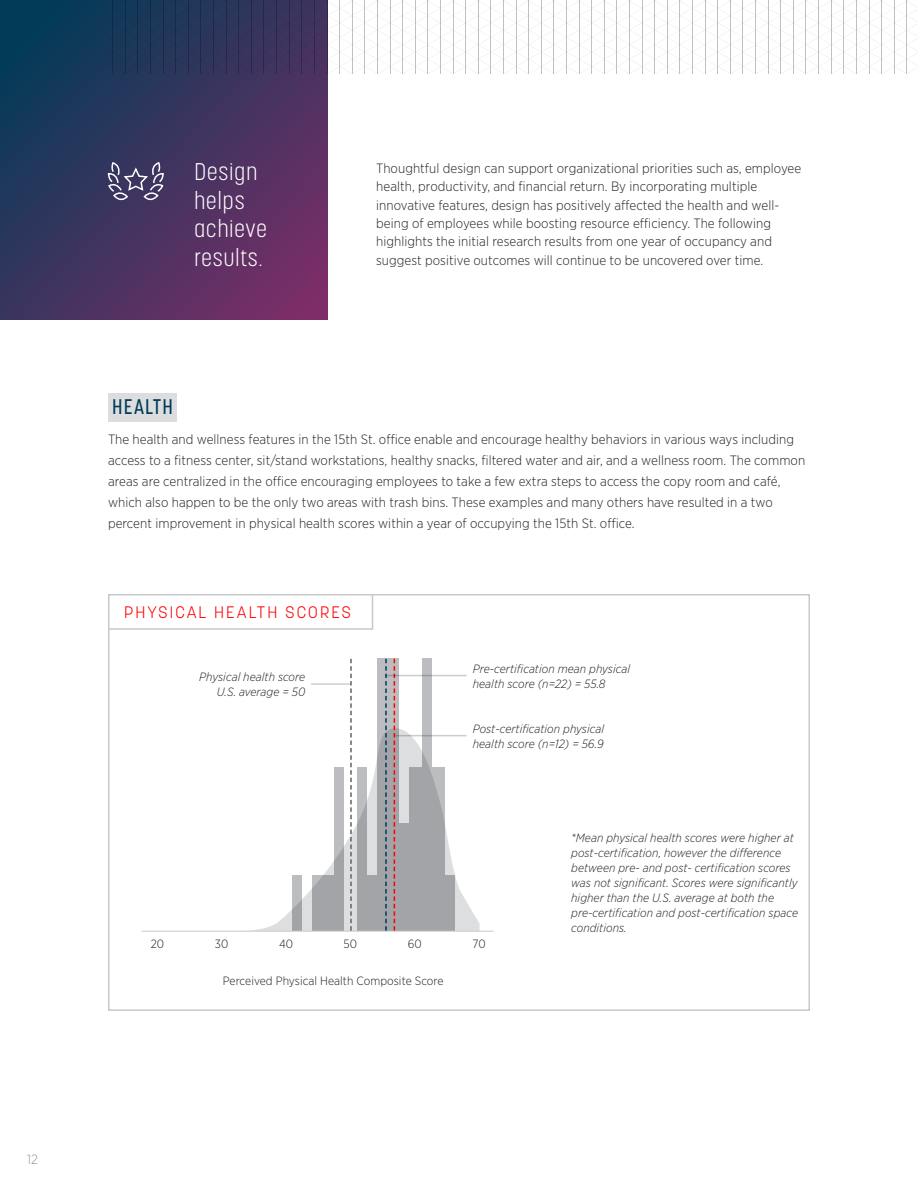
<style>
.page{position:relative;width:918px;height:1188px;background:#fff}
.page>*{position:absolute;margin:0;border:0;box-sizing:border-box;transform-origin:0 0}
.B_Head___Korolev_Med{font:300 24px/28.5px "Korolev Condensed";letter-spacing:.045em;color:#fff}
.C_Head_blue_highligh{font:500 21px "Korolev Condensed";letter-spacing:.055em;color:#003b57}
.graph_title{font:300 16.5px "Korolev";letter-spacing:.125em;color:#f00}
.Body___Gotham_Narrow{font:300 13.5px/18.3px "Gotham Narrow";letter-spacing:.005em;color:#231f20}
.t1{font:300 13.5px "Gotham Narrow";color:#939598}
.Body___Gotham_Narrow-2{font:italic 300 12px/15px "Gotham Narrow";letter-spacing:.005em;color:#231f20}
.Body___Gotham_Narrow-3{font:300 12px "Gotham Narrow";letter-spacing:.005em;color:#231f20}
</style>
<div class="page">
<svg style="left:0;top:0;width:328px;height:320px;background:#3f335f"></svg>
<svg style="left:107px;top:0;width:811px;height:75px"></svg>
<svg style="left:107px;top:161px;width:58px;height:40px;background:#5d587b"></svg>
<div style="left:108px;top:393px;width:68px;height:29px;background:#dcdddf"></div>
<div style="left:422px;top:659px;width:10px;height:272px;background:#bcbdc0"></div>
<div style="left:377px;top:659px;width:22px;height:272px;background:#bcbdc0"></div>
<svg style="left:242px;top:728px;width:238px;height:203px"></svg>
<hr style="left:141px;top:931px;width:353px;height:1px;background:#c7c8ca">
<svg style="left:350px;top:659px;width:2px;height:272px"></svg>
<svg style="left:385px;top:659px;width:2px;height:272px"></svg>
<svg style="left:394px;top:659px;width:1px;height:272px"></svg>
<hr style="left:311px;top:683px;width:39px;height:2px;background:#c7c8ca">
<hr style="left:386px;top:675px;width:81px;height:1px;background:#c7c8ca">
<hr style="left:395px;top:735px;width:72px;height:1px;background:#c7c8ca">
<svg style="left:108px;top:594px;width:266px;height:36px"></svg>
<p class="t1" style="left:27px;top:1151px;width:12px">12</p>
<p class="B_Head___Korolev_Med" style="left:194px;top:157px;width:74px">Design helps achieve results.</p>
<p class="Body___Gotham_Narrow" style="left:376px;top:159px;width:427px">Thoughtful design can support organizational priorities such as, employee health, productivity, and financial return. By incorporating multiple innovative features, design has positively affected the health and well&shy;being of employees while boosting resource efficiency. The following highlights the initial research results from one year of occupancy and suggest positive outcomes will continue to be uncovered over time.</p>
<p class="C_Head_blue_highligh" style="left:112px;top:395px;width:62px">HEALTH</p>
<p class="Body___Gotham_Narrow" style="left:108px;top:428px;width:699px;line-height:21px">The health and wellness features in the 15th St. office enable and encourage healthy behaviors in various ways including access to a fitness center, sit/stand workstations, healthy snacks, filtered water and air, and a wellness room. The common areas are centralized in the office encouraging employees to take a few extra steps to access the copy room and café, which also happen to be the only two areas with trash bins. These examples and many others have resulted in a two percent improvement in physical health scores within a year of occupying the 15th St. office.</p>
<p class="graph_title" style="left:124px;top:602px;width:229px">PHYSICAL HEALTH SCORES</p>
<p class="Body___Gotham_Narrow-2" style="left:199px;top:669px;width:107px;text-align:right">Physical health score<br>U.S. average = 50</p>
<p class="Body___Gotham_Narrow-2" style="left:473px;top:661px;width:159px">Pre-certification mean physical health score (n=22) = 55.8</p>
<p class="Body___Gotham_Narrow-2" style="left:473px;top:721px;width:133px">Post-certification physical health score (n=12) = 56.9</p>
<p class="Body___Gotham_Narrow-3" style="left:151px;top:937px;width:15px">20</p>
<p class="Body___Gotham_Narrow-3" style="left:215px;top:937px;width:15px">30</p>
<p class="Body___Gotham_Narrow-3" style="left:279px;top:937px;width:16px">40</p>
<p class="Body___Gotham_Narrow-3" style="left:344px;top:937px;width:15px">50</p>
<p class="Body___Gotham_Narrow-3" style="left:223px;top:973px;width:222px">Perceived Physical Health Composite Score</p>
<p class="Body___Gotham_Narrow-3" style="left:408px;top:937px;width:15px">60</p>
<p class="Body___Gotham_Narrow-3" style="left:473px;top:937px;width:15px">70</p>
<p class="Body___Gotham_Narrow-2" style="left:571px;top:830px;width:228px">*Mean physical health scores were higher at post-certification, however the difference between pre- and post- certification scores was not significant. Scores were significantly higher than the U.S. average at both the pre-certification and post-certification space conditions.</p>
</div>
